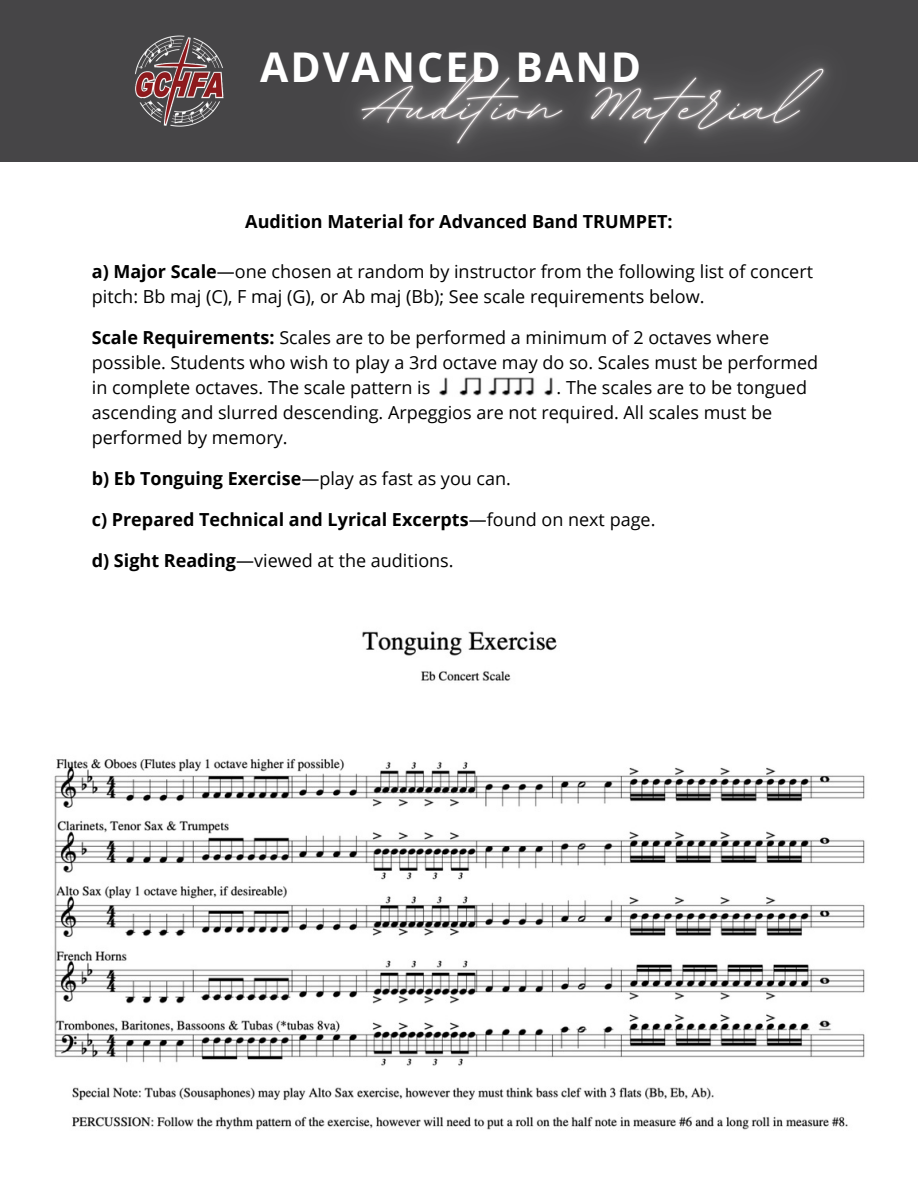
<style>
.page{position:relative;width:918px;height:1188px;background:#fff}
.page>*{position:absolute;margin:0;border:0;box-sizing:border-box;transform-origin:0 0}
.t1{font:700 40.95px "Open Sans";letter-spacing:.05em;color:#fff}
.t2{font:18px/25px "Open Sans";color:#000}
.t3{font:700 18px "Open Sans";color:#000}
.s1{font-weight:700}
.s2{font-weight:400}
</style>
<div class="page">
<img style="left:439px;top:377px;width:114px;height:19px">
<div style="left:0;top:0;width:918px;height:162px;background:#464547"></div>
<img style="left:135px;top:35px;width:89px;height:92px">
<img style="left:54px;top:631px;width:811px;height:499px">
<img style="left:358px;top:63px;width:470px;height:83px">
<h1 class="t1" style="left:260px;top:39px;width:383px">ADVANCED BAND</h1>
<p class="t3" style="left:245px;top:209px;width:429px">Audition Material for Advanced Band TRUMPET:</p>
<p class="t2" style="left:92px;top:258px;width:723px"><span class="s1">a) Major Scale</span>—one chosen at random by instructor from the following list of concert pitch: Bb maj (C), F maj (G), or Ab maj (Bb); See scale requirements below.</p>
<p class="t2" style="left:92px;top:324px;width:728px"><span class="s1">Scale Requirements:</span> Scales are to be performed a minimum of 2 octaves where possible. Students who wish to play a 3rd octave may do so. Scales must be performed in complete octaves. The scale pattern is</p>
<p class="t2" style="left:92px;top:374px;width:717px;text-indent:465px">. The scales are to be tongued ascending and slurred descending. Arpeggios are not required. All scales must be performed by memory.</p>
<p class="t3" style="left:92px;top:466px;width:421px">b) Eb Tonguing Exercise<span class="s2">—play as fast as you can.</span></p>
<p class="t3" style="left:92px;top:507px;width:565px">c) Prepared Technical and Lyrical Excerpts<span class="s2">—found on next page.</span></p>
<p class="t2" style="left:92px;top:547px;width:363px"><span class="s1">d) Sight Reading</span>—viewed at the auditions.</p>
</div>
